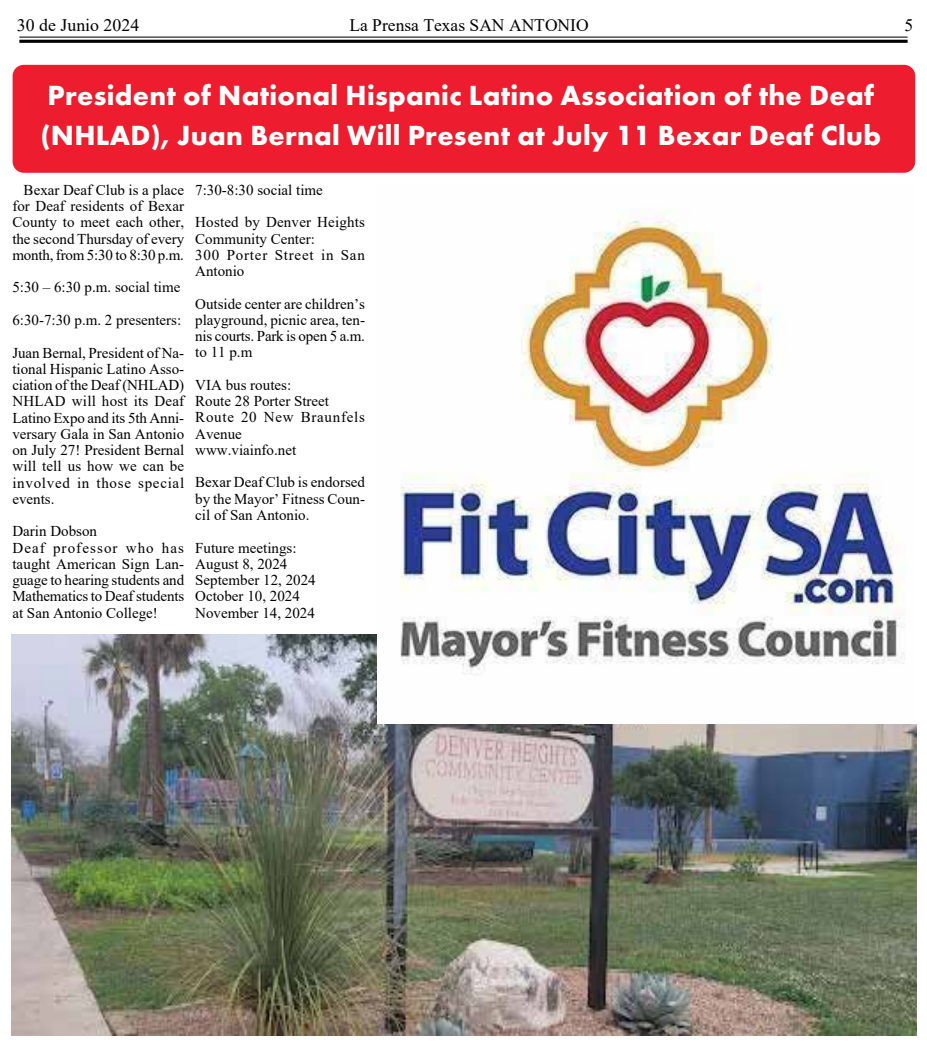
<style>
.page{position:relative;width:927px;height:1048px;background:#fff}
.page>*{position:absolute;margin:0;border:0;box-sizing:border-box;transform-origin:0 0}
.t1{font:700 28.75px/40px "Futura PT";letter-spacing:.01em;color:#fff}
.t2{font:17.5px "Times New Roman";color:#000}
.t3{font:15px/16.2px "Times New Roman";color:#000}
</style>
<div class="page">
<hr style="left:19px;top:37px;width:888px;height:1px;background:#000">
<hr style="left:19px;top:40px;width:888px;height:3px;background:#000">
<div style="left:13px;top:65px;width:901px;height:108px;background:#ed1c2e;border-radius:11px"></div>
<img style="left:11px;top:635px;width:905px;height:400px">
<img style="left:377px;top:209px;width:539px;height:514px">
<p class="t2" style="left:17px;top:13px;width:124px">30 de Junio 2024</p>
<p class="t2" style="left:349px;top:13px;width:241px">La Prensa Texas SAN ANTONIO</p>
<p class="t2" style="left:904px;top:13px;width:10px">5</p>
<h1 class="t1" style="left:40px;top:74px;width:841px">President of National Hispanic Latino Association of the Deaf (NHLAD), Juan Bernal Will Present at July 11 Bexar Deaf Club</h1>
<p class="t3" style="left:12px;top:181px;width:173px;text-align:justify;text-indent:11px">Bexar Deaf Club is a place for Deaf residents of Bexar County to meet each other, the second Thursday of every month, from 5:30 to 8:30 p.m.</p>
<p class="t3" style="left:12px;top:271px;width:173px;line-height:32.5px">5:30 – 6:30 p.m. social time<br>6:30-7:30 p.m. 2 presenters:<br>Juan Bernal, President of Na-</p>
<p class="t3" style="left:12px;top:360px;width:173px;text-align:justify">tional Hispanic Latino Asso&shy;ciation of the Deaf (NHLAD)<br>NHLAD will host its Deaf Latino Expo and its 5th Anni&shy;versary Gala in San Antonio on July 27! President Bernal will tell us how we can be involved in those special events.</p>
<p class="t3" style="left:12px;top:522px;width:173px">Darin Dobson<br>Deaf professor who has taught American Sign Lan&shy;guage to hearing students and<br>Mathematics to Deaf students at San Antonio College!</p>
<p class="t3" style="left:195px;top:173px;width:171px;line-height:32.5px">7:30-8:30 social time<br>Hosted by Denver Heights</p>
<p class="t3" style="left:195px;top:230px;width:171px">Community Center:<br>300 Porter Street in San<br>Antonio</p>
<p class="t3" style="left:195px;top:295px;width:171px;text-align:justify">Outside center are children’s playground, picnic area, ten&shy;nis courts. Park is open 5 a.m. to 11 p.m</p>
<p class="t3" style="left:195px;top:376px;width:171px">VIA bus routes:<br>Route 28 Porter Street<br>Route 20 New Braunfels<br>Avenue<br>www.viainfo.net</p>
<p class="t3" style="left:195px;top:474px;width:171px;text-align:justify">Bexar Deaf Club is endorsed by the Mayor’ Fitness Coun&shy;cil of San Antonio.</p>
<p class="t3" style="left:195px;top:539px;width:122px">Future meetings:<br>August 8, 2024<br>September 12, 2024<br>October 10, 2024<br>November 14, 2024</p>
</div>
